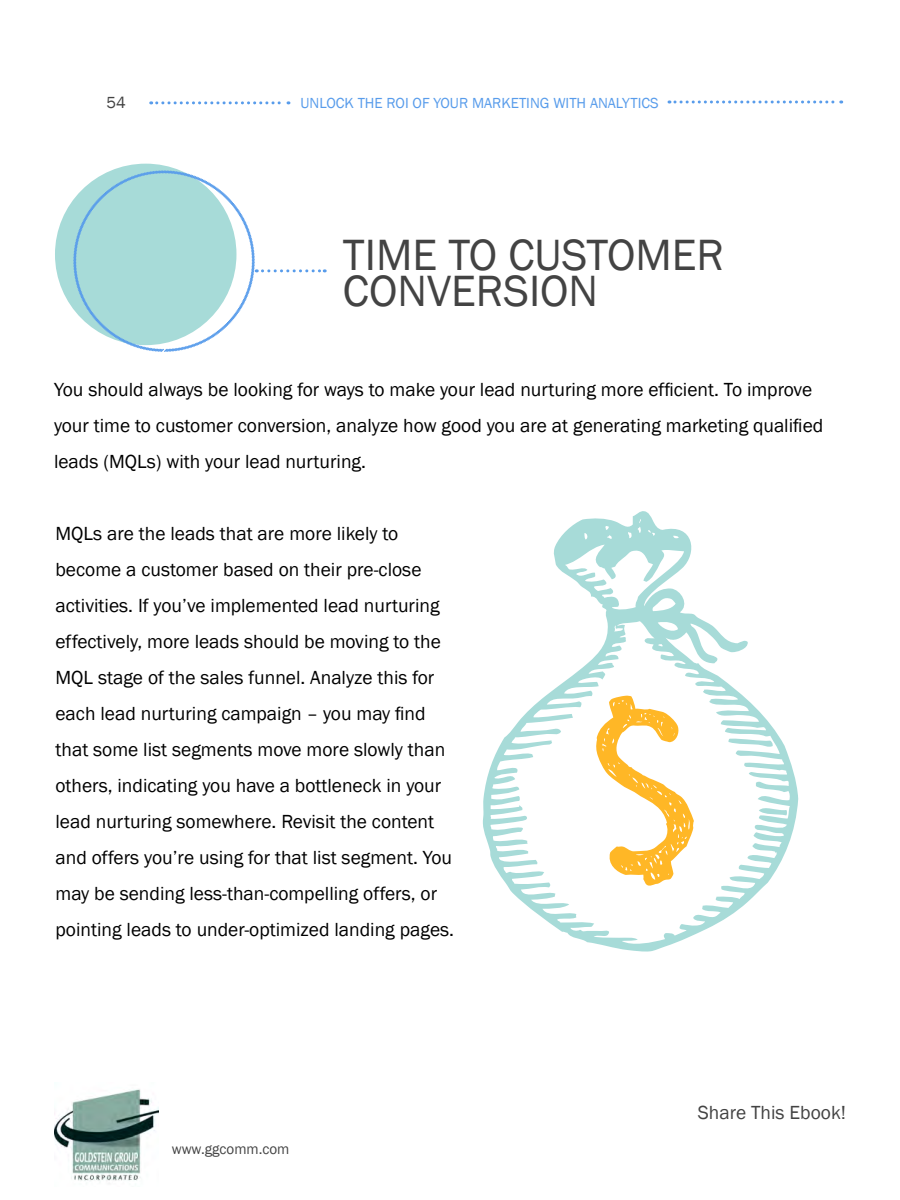
<style>
.page{position:relative;width:900px;height:1200px;background:#fff}
.page>*{position:absolute;margin:0;border:0;box-sizing:border-box;transform-origin:0 0}
.t1{font:45px "Franklin Gothic";color:#434343}
.t2{font:19.5px/36px "Franklin Gothic";color:#000}
.t3{font:19.5px "Franklin Gothic";color:#434343}
.t4{font:16.5px "Franklin Gothic";color:#434343}
.t5{font:15px "Franklin Gothic";color:#589ceb}
.t6{font:15px "Franklin Gothic";color:#434343}
</style>
<div class="page">
<svg style="left:151px;top:101px;width:138px;height:3px"></svg>
<svg style="left:669px;top:100px;width:173px;height:4px"></svg>
<img style="left:55px;top:1089px;width:103px;height:92px">
<svg style="left:483px;top:511px;width:315px;height:441px"></svg>
<svg style="left:596px;top:696px;width:98px;height:190px"></svg>
<div style="left:55px;top:164px;width:181px;height:181px;background:#a7dbd8;border-radius:50%"></div>
<svg style="left:73px;top:170px;width:252px;height:182px"></svg>
<p class="t4" style="left:106px;top:92px;width:21px">54</p>
<p class="t5" style="left:300px;top:94px;width:360px">unlock the roi of your marketing with analytics</p>
<h1 class="t1" style="left:343px;top:227px;width:25px">time</h1>
<h1 class="t1" style="left:448px;top:227px;width:142px">to customer</h1>
<h1 class="t1" style="left:343px;top:263px;width:52px">conversion</h1>
<p class="t2" style="left:54px;top:372px;width:771px">You should always be looking for ways to make your lead nurturing more efficient. To improve your time to customer conversion, analyze how good you are at generating marketing qualified leads (MQLs) with your lead nurturing.</p>
<p class="t2" style="left:56px;top:516px;width:400px">MQLs are the leads that are more likely to become a customer based on their pre-close activities. If you’ve implemented lead nurturing effectively, more leads should be moving to the MQL stage of the sales funnel. Analyze this for each lead nurturing campaign – you may find that some list segments move more slowly than others, indicating you have a bottleneck in your lead nurturing somewhere. Revisit the content and offers you’re using for that list segment. You may be sending less-than-compelling offers, or pointing leads to under-optimized landing pages.</p>
<p class="t6" style="left:172px;top:1139px;width:119px">www.ggcomm.com</p>
<p class="t3" style="left:698px;top:1101px;width:150px">Share This Ebook!</p>
</div>
